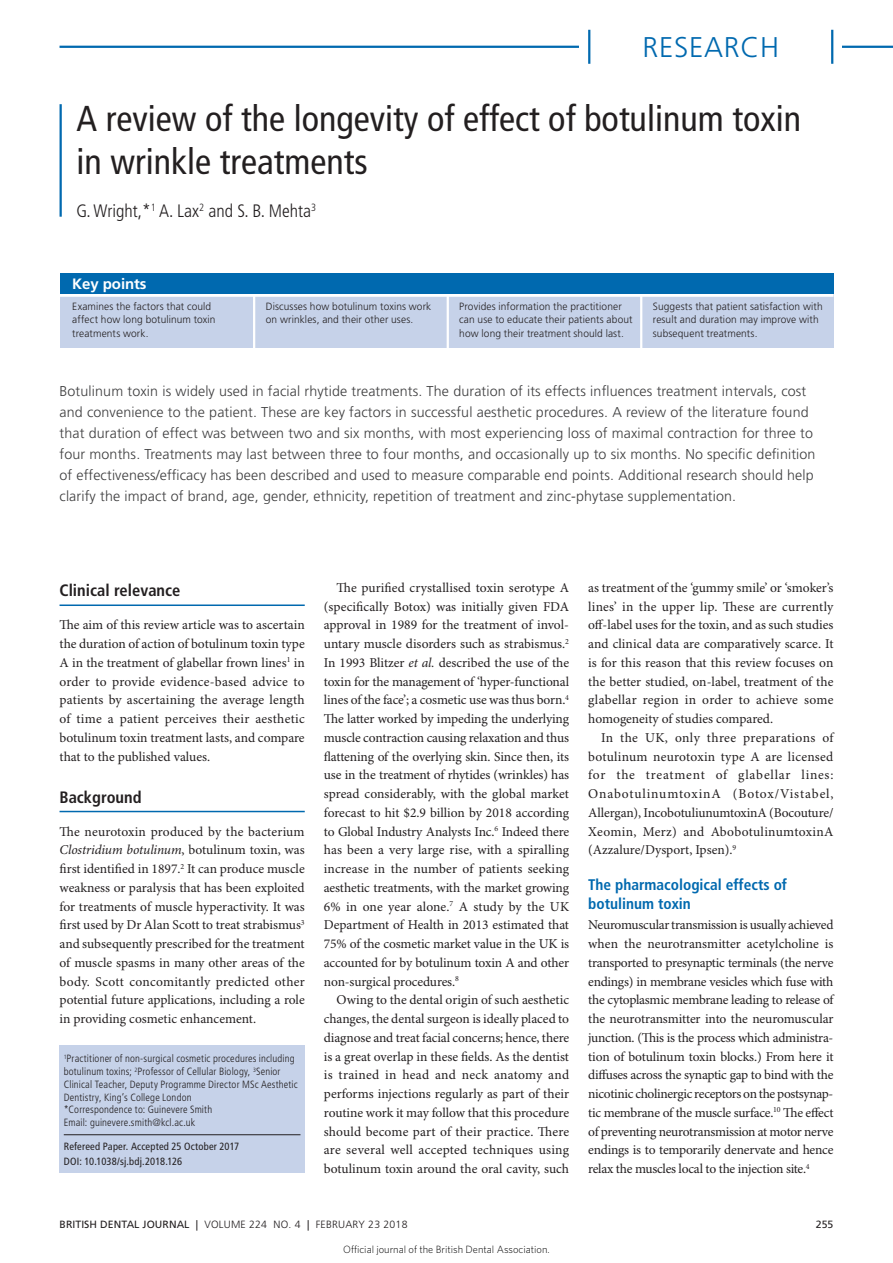
<style>
.page{position:relative;width:893px;height:1263px;background:#fff}
.page>*{position:absolute;margin:0;border:0;box-sizing:border-box;transform-origin:0 0}
.head{font:condensed 36px/43.2px "Frutiger LT Std";color:#231f20}
.t1{font:300 28.5px "Frutiger LT Std";letter-spacing:.025em;color:#0069af}
.author{font:300 condensed 18px "Frutiger LT Std";color:#231f20}
.crosshead_1{font:700 condensed 16.5px "Frutiger LT Std";color:#231f20}
.crosshead_2{font:700 condensed 15.3px/18.8px "Frutiger LT Std";color:#0069af}
.key_points_-_head{font:700 15px "Frutiger LT Std";letter-spacing:-.01em;color:#fff}
.abstract{font:300 14.25px/21px "Frutiger LT Std";letter-spacing:.01em;color:#3e3e3f}
.body{font:13.5px/18.8px "Minion Pro";color:#231f20;text-align:justify}
.body_fullout{font:13.5px/18.8px "Minion Pro";letter-spacing:-.01em;color:#231f20;text-align:justify}
.key_points{font:300 10.5px/13.5px "Frutiger LT Std";letter-spacing:.01em;color:#231f20}
.author_biog{font:300 condensed 10.5px/12.8px "Frutiger LT Std";letter-spacing:.015em;color:#231f20}
.article_details{font:condensed 10.5px "Frutiger LT Std";letter-spacing:.015em;color:#231f20}
.page_footer{font:300 10.5px "Frutiger LT Std";letter-spacing:.02em;color:#231f20}
.t2{font:300 10.5px "Whitney";color:#000}
.page_footer-2{font:10.5px "Frutiger LT Std";color:#231f20}
.s1{font-style:italic}
.s2{font-weight:400}
</style>
<div class="page">
<hr style="left:60px;top:604px;width:245px;height:2px;background:#0069af">
<hr style="left:60px;top:811px;width:245px;height:1px;background:#0069af">
<div style="left:60px;top:1046px;width:245px;height:127px;background:#c6d2e9"></div>
<hr style="left:64px;top:1134px;width:236px;height:1px;background:#231f20">
<hr style="left:60px;top:104px;width:2px;height:113px;background:#0069af">
<div style="left:60px;top:273px;width:773px;height:74px;background:#c6d2e9"></div>
<hr style="left:60px;top:294px;width:773px;height:3px;background:#fff">
<div style="left:60px;top:273px;width:773px;height:21px;background:#0069af"></div>
<hr style="left:253px;top:296px;width:2px;height:54px;background:#fff">
<hr style="left:640px;top:296px;width:2px;height:54px;background:#fff">
<hr style="left:447px;top:296px;width:2px;height:54px;background:#fff">
<hr style="left:60px;top:46px;width:833px;height:2px;background:#0069af">
<div style="left:580px;top:30px;width:262px;height:34px;background:#fff"></div>
<hr style="left:831px;top:30px;width:2px;height:34px;background:#0069af">
<hr style="left:588px;top:30px;width:2px;height:34px;background:#0069af">
<h2 class="t1" style="left:643px;top:31px;width:138px">RESEARCH</h2>
<p class="head" style="left:77px;top:97px;width:726px">A review of the longevity of effect of botulinum toxin in wrinkle treatments</p>
<p class="author" style="left:77px;top:200px;width:241px">G. Wright,*<sup>1</sup> A. Lax<sup>2</sup> and S. B. Mehta<sup>3</sup></p>
<p class="key_points_-_head" style="left:72px;top:275px;width:76px">Key points</p>
<p class="key_points" style="left:72px;top:299px;width:145px">Examines the factors that could affect how long botulinum toxin treatments work.</p>
<p class="key_points" style="left:266px;top:299px;width:167px">Discusses how botulinum toxins work on wrinkles, and their other uses.</p>
<p class="key_points" style="left:459px;top:299px;width:175px">Provides information the practitioner can use to educate their patients about how long their treatment should last.</p>
<p class="key_points" style="left:653px;top:299px;width:171px">Suggests that patient satisfaction with result and duration may improve with subsequent treatments.</p>
<p class="abstract" style="left:60px;top:381px;width:757px">Botulinum toxin is widely used in facial rhytide treatments. The duration of its effects influences treatment intervals, cost and convenience to the patient. These are key factors in successful aesthetic procedures. A review of the literature found that duration of effect was between two and six months, with most experiencing loss of maximal contraction for three to four months. Treatments may last between three to four months, and occasionally up to six months. No specific definition of effectiveness/efficacy has been described and used to measure comparable end points. Additional research should help clarify the impact of brand, age, gender, ethnicity, repetition of treatment and zinc-phytase supplementation.</p>
<p class="crosshead_1" style="left:60px;top:581px;width:122px">Clinical relevance</p>
<p class="body_fullout" style="left:60px;top:616px;width:247px">The aim of this review article was to ascertain the duration of action of botulinum toxin type A in the treatment of glabellar frown lines<sup>1</sup> in order to provide evidence-based advice to patients by ascertaining the average length of time a patient perceives their aesthetic botulinum toxin treatment lasts, and compare that to the published values.</p>
<p class="crosshead_1" style="left:60px;top:787px;width:84px">Background</p>
<p class="body_fullout" style="left:60px;top:822px;width:247px">The neurotoxin produced by the bacterium <span class="s1">Clostridium botulinum</span>, botulinum toxin, was first identified in 1897.<sup>2</sup> It can produce muscle weakness or paralysis that has been exploited for treatments of muscle hyperactivity. It was first used by Dr Alan Scott to treat strabismus<sup>3 </sup>and subsequently prescribed for the treatment of muscle spasms in many other areas of the body. Scott concomitantly predicted other potential future applications, including a role in providing cosmetic enhancement.</p>
<p class="author_biog" style="left:64px;top:1052px;width:235px"><sup>1</sup>Practitioner of non-surgical cosmetic procedures including botulinum toxins; <sup>2</sup>Professor of Cellular Biology, <sup>3</sup>Senior Clinical Teacher, Deputy Programme Director MSc Aesthetic Dentistry, King’s College London<br>*Correspondence to: Guinevere Smith<br>Email: guinevere.smith@kcl.ac.uk</p>
<p class="article_details" style="left:64px;top:1140px;width:177px">Refereed Paper. Accepted 25 October 2017</p>
<p class="article_details" style="left:64px;top:1155px;width:120px">DOI: 10.1038/sj.bdj.2018.126</p>
<p class="body" style="left:324px;top:579px;width:247px;text-indent:13px">The purified crystallised toxin serotype A (specifically Botox) was initially given FDA approval in 1989 for the treatment of invol&shy;untary muscle disorders such as strabismus.<sup>2<br></sup>In 1993 Blitzer <span class="s1">et al.</span> described the use of the toxin for the management of ‘hyper-functional lines of the face’; a cosmetic use was thus born.<sup>4<br></sup>The latter worked by impeding the underlying muscle contraction causing relaxation and thus flattening of the overlying skin. Since then, its use in the treatment of rhytides (wrinkles) has spread considerably, with the global market forecast to hit $2.9 billion by 2018 according to Global Industry Analysts Inc.<sup>6</sup> Indeed there has been a very large rise, with a spiralling increase in the number of patients seeking aesthetic treatments, with the market growing 6% in one year alone.<sup>7</sup> A study by the UK Department of Health in 2013 estimated that 75% of the cosmetic market value in the UK is accounted for by botulinum toxin A and other non-surgical procedures.<sup>8</sup></p>
<p class="body" style="left:324px;top:991px;width:247px;text-indent:13px">Owing to the dental origin of such aesthetic changes, the dental surgeon is ideally placed to diagnose and treat facial concerns; hence, there is a great overlap in these fields. As the dentist is trained in head and neck anatomy and performs injections regularly as part of their routine work it may follow that this procedure should become part of their practice. There are several well accepted techniques using botulinum toxin around the oral cavity, such</p>
<p class="body" style="left:588px;top:579px;width:247px">as treatment of the ‘gummy smile’ or ‘smoker’s lines’ in the upper lip. These are currently off-label uses for the toxin, and as such studies and clinical data are comparatively scarce. It is for this reason that this review focuses on the better studied, on-label, treatment of the glabellar region in order to achieve some homogeneity of studies compared.</p>
<p class="body" style="left:588px;top:729px;width:247px;text-indent:13px">In the UK, only three preparations of botulinum neurotoxin type A are licensed for the treatment of glabellar lines:<br>OnabotulinumtoxinA (Botox/Vistabel, Allergan), IncobotuliunumtoxinA (Bocouture/ Xeomin, Merz) and AbobotulinumtoxinA (Azzalure/Dysport, Ipsen).<sup>9</sup></p>
<p class="crosshead_2" style="left:588px;top:876px;width:200px">The pharmacological effects of botulinum toxin</p>
<p class="body_fullout" style="left:588px;top:916px;width:247px">Neuromuscular transmission is usually achieved when the neurotransmitter acetylcholine is transported to presynaptic terminals (the nerve endings) in membrane vesicles which fuse with the cytoplasmic membrane leading to release of the neurotransmitter into the neuromuscular junction. (This is the process which administra&shy;tion of botulinum toxin blocks.) From here it diffuses across the synaptic gap to bind with the nicotinic cholinergic receptors on the postsynap&shy;tic membrane of the muscle surface.<sup>10</sup> The effect of preventing neurotransmission at motor nerve endings is to temporarily denervate and hence relax the muscles local to the injection site.<sup>4</sup></p>
<p class="page_footer" style="left:60px;top:1219px;width:349px"><span class="s2">BRITISH DENTAL JOURNAL |</span> VOLUME 224 NO. 4 <span class="s2">|</span> FEBRUARY 23 2018</p>
<p class="page_footer-2" style="left:816px;top:1218px;width:19px">255</p>
<p class="t2" style="left:343px;top:1243px;width:208px">Official journal of the British Dental Association.</p>
</div>
